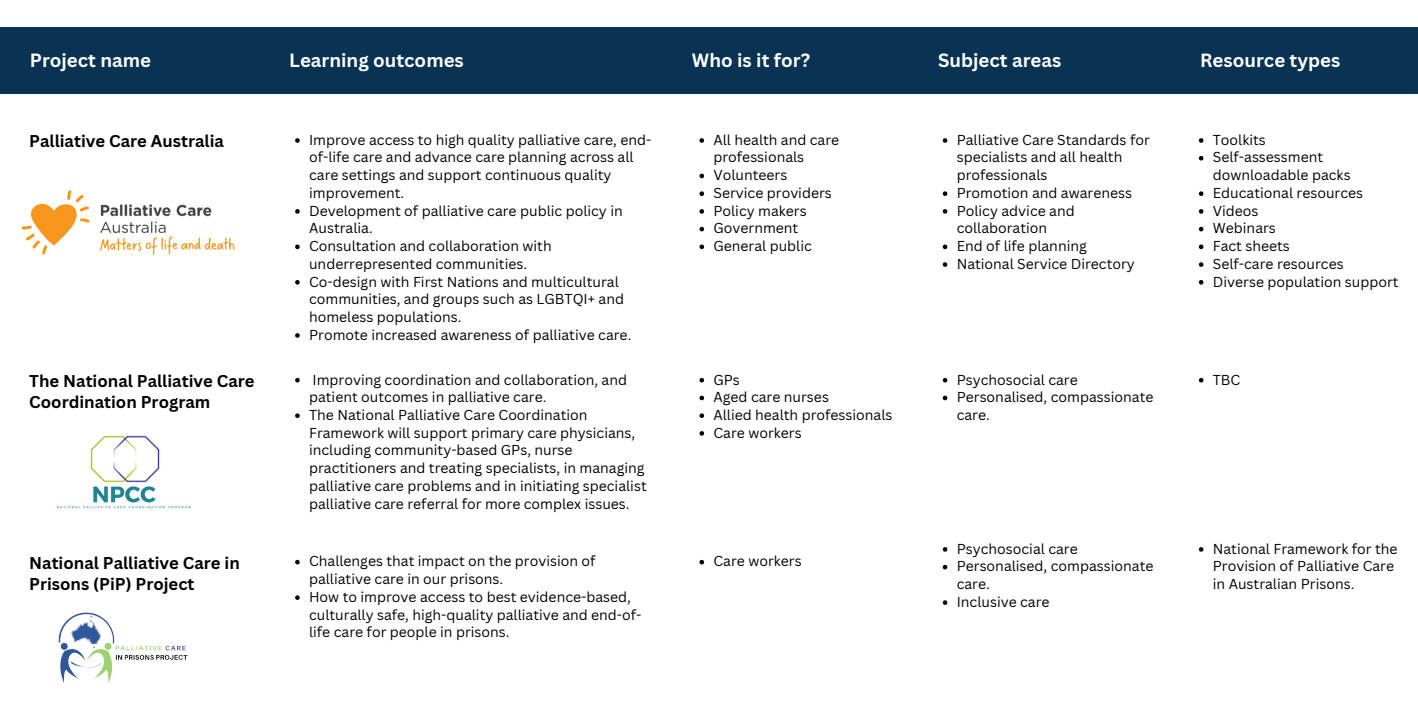
<style>
.page{position:relative;width:1418px;height:709px;background:#fff}
.page>*{position:absolute;margin:0;border:0;box-sizing:border-box;transform-origin:0 0}
.t1{font:700 18.64px "Canva Sans";color:#fff}
.t2{font:700 16.62px/21px "Canva Sans";color:#000}
.t3{font:14px/17.7px "Canva Sans";color:#000}
</style>
<div class="page">
<div style="left:0;top:28px;width:1418px;height:66px;background:#0a3252"></div>
<img style="left:56px;top:435px;width:135px;height:74px">
<img style="left:58px;top:612px;width:130px;height:71px">
<img style="left:21px;top:190px;width:214px;height:65px">
<svg style="left:295px;top:378px;width:5px;height:4px"></svg>
<svg style="left:295px;top:413px;width:5px;height:5px"></svg>
<svg style="left:295px;top:138px;width:5px;height:5px"></svg>
<svg style="left:295px;top:209px;width:5px;height:5px"></svg>
<svg style="left:295px;top:244px;width:5px;height:5px"></svg>
<svg style="left:295px;top:280px;width:5px;height:4px"></svg>
<svg style="left:295px;top:333px;width:5px;height:5px"></svg>
<svg style="left:699px;top:378px;width:5px;height:4px"></svg>
<svg style="left:699px;top:396px;width:5px;height:4px"></svg>
<svg style="left:699px;top:413px;width:5px;height:5px"></svg>
<svg style="left:699px;top:431px;width:5px;height:5px"></svg>
<svg style="left:699px;top:138px;width:5px;height:5px"></svg>
<svg style="left:699px;top:174px;width:5px;height:4px"></svg>
<svg style="left:699px;top:191px;width:5px;height:5px"></svg>
<svg style="left:699px;top:209px;width:5px;height:5px"></svg>
<svg style="left:699px;top:227px;width:5px;height:4px"></svg>
<svg style="left:699px;top:244px;width:5px;height:5px"></svg>
<svg style="left:942px;top:138px;width:5px;height:5px"></svg>
<svg style="left:942px;top:191px;width:5px;height:5px"></svg>
<svg style="left:942px;top:209px;width:5px;height:5px"></svg>
<svg style="left:942px;top:244px;width:5px;height:5px"></svg>
<svg style="left:942px;top:262px;width:5px;height:5px"></svg>
<svg style="left:942px;top:378px;width:5px;height:4px"></svg>
<svg style="left:942px;top:396px;width:5px;height:4px"></svg>
<svg style="left:1198px;top:138px;width:5px;height:5px"></svg>
<svg style="left:1198px;top:156px;width:5px;height:4px"></svg>
<svg style="left:1198px;top:191px;width:5px;height:5px"></svg>
<svg style="left:1198px;top:209px;width:5px;height:5px"></svg>
<svg style="left:1198px;top:227px;width:5px;height:4px"></svg>
<svg style="left:1198px;top:244px;width:5px;height:5px"></svg>
<svg style="left:1198px;top:262px;width:5px;height:5px"></svg>
<svg style="left:1198px;top:280px;width:5px;height:4px"></svg>
<svg style="left:1198px;top:378px;width:5px;height:4px"></svg>
<svg style="left:295px;top:560px;width:5px;height:4px"></svg>
<svg style="left:295px;top:595px;width:5px;height:5px"></svg>
<svg style="left:699px;top:560px;width:5px;height:4px"></svg>
<svg style="left:942px;top:547px;width:5px;height:5px"></svg>
<svg style="left:942px;top:565px;width:5px;height:4px"></svg>
<svg style="left:942px;top:600px;width:5px;height:5px"></svg>
<svg style="left:1198px;top:547px;width:5px;height:5px"></svg>
<p class="t1" style="left:30px;top:47px;width:123px">Project name</p>
<p class="t1" style="left:289px;top:47px;width:176px">Learning outcomes</p>
<p class="t1" style="left:692px;top:47px;width:120px">Who is it for?</p>
<p class="t1" style="left:938px;top:47px;width:125px">Subject areas</p>
<p class="t1" style="left:1200px;top:47px;width:142px">Resource types</p>
<h1 class="t2" style="left:29px;top:130px;width:196px">Palliative Care Australia</h1>
<p class="t3" style="left:309px;top:130px;width:344px">Improve access to high quality palliative care, end&shy;of-life care and advance care planning across all care settings and support continuous quality improvement.</p>
<p class="t3" style="left:309px;top:201px;width:315px">Development of palliative care public policy in<br>Australia.</p>
<p class="t3" style="left:309px;top:237px;width:244px">Consultation and collaboration with underrepresented communities.</p>
<p class="t3" style="left:309px;top:272px;width:316px">Co-design with First Nations and multicultural communities, and groups such as LGBTQI+ and homeless populations.</p>
<p class="t3" style="left:309px;top:325px;width:324px">Promote increased awareness of palliative care.</p>
<p class="t3" style="left:713px;top:130px;width:127px">All health and care professionals</p>
<p class="t3" style="left:713px;top:166px;width:75px">Volunteers</p>
<p class="t3" style="left:713px;top:184px;width:120px">Service providers</p>
<p class="t3" style="left:713px;top:201px;width:95px">Policy makers</p>
<p class="t3" style="left:713px;top:219px;width:86px">Government</p>
<p class="t3" style="left:713px;top:237px;width:100px">General public</p>
<p class="t3" style="left:956px;top:130px;width:195px">Palliative Care Standards for specialists and all health professionals</p>
<p class="t3" style="left:956px;top:184px;width:177px">Promotion and awareness</p>
<p class="t3" style="left:956px;top:201px;width:119px">Policy advice and collaboration</p>
<p class="t3" style="left:956px;top:237px;width:132px">End of life planning</p>
<p class="t3" style="left:956px;top:254px;width:180px">National Service Directory</p>
<p class="t3" style="left:1212px;top:130px;width:55px">Toolkits</p>
<h2 class="t3" style="left:1212px;top:148px;width:139px">Self-assessment downloadable packs</h2>
<p class="t3" style="left:1212px;top:184px;width:152px">Educational resources</p>
<p class="t3" style="left:1212px;top:201px;width:47px">Videos</p>
<p class="t3" style="left:1212px;top:219px;width:65px">Webinars</p>
<p class="t3" style="left:1212px;top:237px;width:79px">Fact sheets</p>
<p class="t3" style="left:1212px;top:254px;width:132px">Self-care resources</p>
<p class="t3" style="left:1212px;top:272px;width:187px">Diverse population support</p>
<h1 class="t2" style="left:29px;top:370px;width:227px">The National Palliative Care<br>Coordination Program</h1>
<p class="t3" style="left:309px;top:370px;width:319px">Improving coordination and collaboration, and patient outcomes in palliative care.</p>
<p class="t3" style="left:309px;top:406px;width:339px">The National Palliative Care Coordination Framework will support primary care physicians, including community-based GPs, nurse practitioners and treating specialists, in managing palliative care problems and in initiating specialist palliative care referral for more complex issues.</p>
<p class="t3" style="left:713px;top:370px;width:28px">GPs</p>
<p class="t3" style="left:713px;top:388px;width:117px">Aged care nurses</p>
<p class="t3" style="left:713px;top:406px;width:181px">Allied health professionals</p>
<p class="t3" style="left:713px;top:423px;width:90px">Care workers</p>
<p class="t3" style="left:956px;top:370px;width:123px">Psychosocial care</p>
<p class="t3" style="left:956px;top:388px;width:198px">Personalised, compassionate care.</p>
<p class="t3" style="left:1212px;top:370px;width:29px">TBC</p>
<h2 class="t2" style="left:29px;top:552px;width:212px">National Palliative Care in<br>Prisons (PiP) Project</h2>
<p class="t3" style="left:309px;top:552px;width:288px">Challenges that impact on the provision of palliative care in our prisons.</p>
<p class="t3" style="left:309px;top:587px;width:334px">How to improve access to best evidence-based, culturally safe, high-quality palliative and end-of&shy;life care for people in prisons.</p>
<p class="t3" style="left:713px;top:552px;width:90px">Care workers</p>
<h2 class="t3" style="left:956px;top:539px;width:123px">Psychosocial care</h2>
<p class="t3" style="left:956px;top:557px;width:198px">Personalised, compassionate care.</p>
<p class="t3" style="left:956px;top:592px;width:94px">Inclusive care</p>
<p class="t3" style="left:1212px;top:539px;width:186px">National Framework for the<br>Provision of Palliative Care in Australian Prisons.</p>
</div>
